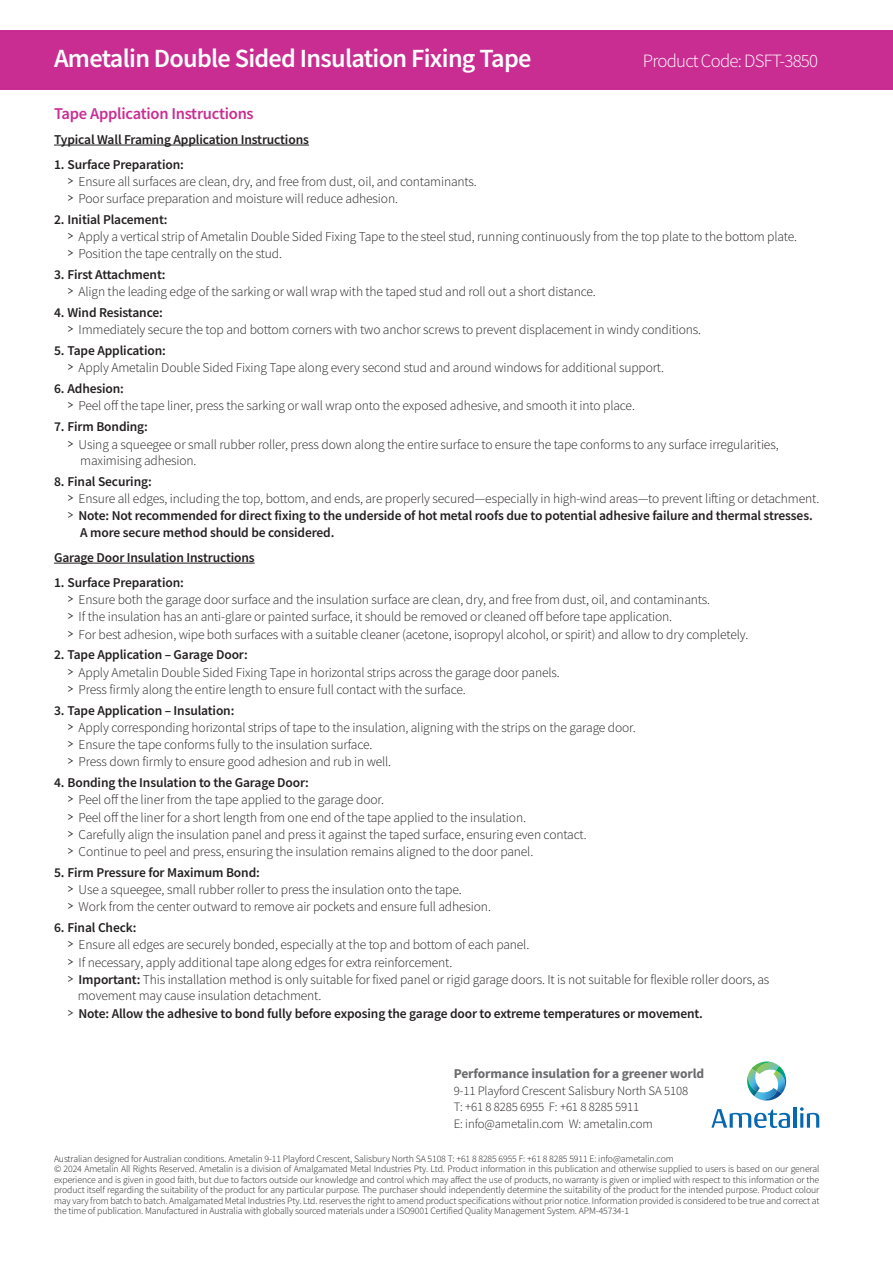
<style>
.page{position:relative;width:893px;height:1263px;background:#fff}
.page>*{position:absolute;margin:0;border:0;box-sizing:border-box;transform-origin:0 0}
.Product_Name{font:600 26.25px "Source Sans Pro";letter-spacing:-.025em;color:#fff}
.Product_Code{font:300 18.75px "Source Sans Pro";letter-spacing:-.04em;color:#fff}
.Sub-header{font:600 16.5px "Source Sans Pro";letter-spacing:-.015em;color:#c92d92}
.body_copy{font:300 13.5px/17.2px "Source Sans Pro";letter-spacing:-.01em;color:#231f20}
.body_copy-2{font:600 13.5px "Source Sans Pro";letter-spacing:-.01em;color:#231f20}
.Slogan{font:700 13.5px "Source Sans Pro";letter-spacing:-.01em;color:#6c6c70}
.Ametalin_Address{font:300 12.75px "Source Sans Pro";letter-spacing:-.01em;color:#231f20}
.fine_print{font:300 9.75px/10.5px "Source Sans Pro";letter-spacing:-.01em;color:#231f20;text-align:justify}
.s1{font-weight:600}
.s2{font-family:"Geosans";font-size:19.5px}
.s3{font-family:"Geosans";font-weight:300;font-size:19.5px}
</style>
<div class="page">
<div style="left:0;top:30px;width:893px;height:59px;background:#c92d92"></div>
<svg style="left:711px;top:1109px;width:79px;height:19px"></svg>
<hr style="left:793px;top:1107px;width:3px;height:21px;background:#0668b0">
<svg style="left:800px;top:1107px;width:19px;height:21px"></svg>
<svg style="left:747px;top:1061px;width:40px;height:40px"></svg>
<hr style="left:54px;top:145px;width:255px;height:1px;background:#231f20">
<hr style="left:54px;top:563px;width:201px;height:1px;background:#231f20">
<p class="Product_Name" style="left:54px;top:41px;width:479px">Ametalin Double Sided Insulation Fixing Tape</p>
<p class="Product_Code" style="left:643px;top:49px;width:177px">Product Code: DSFT-3850</p>
<p class="Sub-header" style="left:54px;top:102px;width:201px">Tape Application Instructions</p>
<p class="body_copy-2" style="left:54px;top:130px;width:256px">Typical Wall Framing Application Instructions</p>
<p class="body_copy" style="left:68px;top:156px;width:411px;text-indent:-14px"><span class="s1">1. Surface Preparation:<br></span><span class="s2">&gt;</span> Ensure all surfaces are clean, dry, and free from dust, oil, and contaminants. <span class="s2">&gt;</span> Poor surface preparation and moisture will reduce adhesion.</p>
<p class="body_copy" style="left:68px;top:211px;width:731px;text-indent:-14px"><span class="s1">2. Initial Placement:<br></span><span class="s2">&gt;</span> Apply a vertical strip of Ametalin Double Sided Fixing Tape to the steel stud, running continuously from the top plate to the bottom plate. <span class="s2">&gt;</span> Position the tape centrally on the stud.</p>
<p class="body_copy" style="left:68px;top:266px;width:530px;text-indent:-14px"><span class="s1">3. First Attachment:<br></span><span class="s2">&gt;</span> Align the leading edge of the sarking or wall wrap with the taped stud and roll out a short distance.</p>
<p class="body_copy" style="left:68px;top:304px;width:635px;text-indent:-14px"><span class="s1">4. Wind Resistance:<br></span><span class="s2">&gt;</span> Immediately secure the top and bottom corners with two anchor screws to prevent displacement in windy conditions.</p>
<p class="body_copy" style="left:68px;top:342px;width:598px;text-indent:-14px"><span class="s1">5. Tape Application:<br></span><span class="s2">&gt;</span> Apply Ametalin Double Sided Fixing Tape along every second stud and around windows for additional support.</p>
<p class="body_copy" style="left:68px;top:380px;width:569px;text-indent:-14px"><span class="s1">6. Adhesion:<br></span><span class="s2">&gt;</span> Peel off the tape liner, press the sarking or wall wrap onto the exposed adhesive, and smooth it into place.</p>
<p class="body_copy-2" style="left:54px;top:418px;width:95px">7. Firm Bonding:</p>
<p class="body_copy" style="left:68px;top:435px;width:713px"><span class="s2">&gt;</span> Using a squeegee or small rubber roller, press down along the entire surface to ensure the tape conforms to any surface irregularities,</p>
<p class="body_copy" style="left:80px;top:452px;width:118px">maximising adhesion.</p>
<p class="body_copy-2" style="left:54px;top:472px;width:99px">8. Final Securing:</p>
<p class="body_copy" style="left:68px;top:490px;width:753px"><span class="s2">&gt;</span> Ensure all edges, including the top, bottom, and ends, are properly secured—especially in high-wind areas—to prevent lifting or detachment.</p>
<p class="body_copy-2" style="left:68px;top:507px;width:747px"><span class="s3">&gt;</span> Note: Not recommended for direct fixing to the underside of hot metal roofs due to potential adhesive failure and thermal stresses.</p>
<p class="body_copy-2" style="left:80px;top:523px;width:256px">A more secure method should be considered.</p>
<p class="body_copy-2" style="left:54px;top:548px;width:202px">Garage Door Insulation Instructions</p>
<p class="body_copy" style="left:68px;top:574px;width:682px;text-indent:-14px"><span class="s1">1. Surface Preparation:<br></span><span class="s2">&gt;</span> Ensure both the garage door surface and the insulation surface are clean, dry, and free from dust, oil, and contaminants.<br><span class="s2">&gt;</span> If the insulation has an anti-glare or painted surface, it should be removed or cleaned off before tape application.<br><span class="s2">&gt;</span> For best adhesion, wipe both surfaces with a suitable cleaner (acetone, isopropyl alcohol, or spirit) and allow to dry completely.</p>
<p class="body_copy" style="left:68px;top:646px;width:494px;text-indent:-14px"><span class="s1">2. Tape Application – Garage Door:<br></span><span class="s2">&gt;</span> Apply Ametalin Double Sided Fixing Tape in horizontal strips across the garage door panels. <span class="s2">&gt;</span> Press firmly along the entire length to ensure full contact with the surface.</p>
<p class="body_copy" style="left:68px;top:701px;width:570px;text-indent:-14px"><span class="s1">3. Tape Application – Insulation:<br></span><span class="s2">&gt;</span> Apply corresponding horizontal strips of tape to the insulation, aligning with the strips on the garage door. <span class="s2">&gt;</span> Ensure the tape conforms fully to the insulation surface.<br><span class="s2">&gt;</span> Press down firmly to ensure good adhesion and rub in well.</p>
<p class="body_copy" style="left:68px;top:774px;width:521px;text-indent:-14px"><span class="s1">4. Bonding the Insulation to the Garage Door:<br></span><span class="s2">&gt;</span> Peel off the liner from the tape applied to the garage door.<br><span class="s2">&gt;</span> Peel off the liner for a short length from one end of the tape applied to the insulation.<br><span class="s2">&gt;</span> Carefully align the insulation panel and press it against the taped surface, ensuring even contact. <span class="s2">&gt;</span> Continue to peel and press, ensuring the insulation remains aligned to the door panel.</p>
<p class="body_copy" style="left:68px;top:864px;width:425px;text-indent:-14px"><span class="s1">5. Firm Pressure for Maximum Bond:<br></span><span class="s2">&gt;</span> Use a squeegee, small rubber roller to press the insulation onto the tape.<br><span class="s2">&gt;</span> Work from the center outward to remove air pockets and ensure full adhesion.</p>
<p class="body_copy-2" style="left:54px;top:919px;width:84px">6. Final Check:</p>
<p class="body_copy" style="left:68px;top:936px;width:463px"><span class="s2">&gt;</span> Ensure all edges are securely bonded, especially at the top and bottom of each panel.</p>
<p class="body_copy" style="left:68px;top:953px;width:387px"><span class="s2">&gt;</span> If necessary, apply additional tape along edges for extra reinforcement.</p>
<p class="body_copy" style="left:68px;top:971px;width:703px"><span class="s2">&gt;</span> <span class="s1">Important:</span> This installation method is only suitable for fixed panel or rigid garage doors. It is not suitable for flexible roller doors, as</p>
<p class="body_copy" style="left:78px;top:987px;width:245px">movement may cause insulation detachment.</p>
<p class="body_copy-2" style="left:68px;top:1004px;width:637px"><span class="s3">&gt;</span> Note: Allow the adhesive to bond fully before exposing the garage door to extreme temperatures or movement.</p>
<p class="Slogan" style="left:454px;top:1065px;width:252px">Performance insulation for a greener world</p>
<p class="Ametalin_Address" style="left:454px;top:1083px;width:236px">9-11 Playford Crescent Salisbury North SA 5108</p>
<p class="Ametalin_Address" style="left:454px;top:1099px;width:187px">T: +61 8 8285 6955 F: +61 8 8285 5911</p>
<p class="Ametalin_Address" style="left:454px;top:1116px;width:201px">E: info@ametalin.com W: ametalin.com</p>
<p class="fine_print" style="left:54px;top:1153px;width:621px">Australian designed for Australian conditions. Ametalin 9-11 Playford Crescent, Salisbury North SA 5108 T: +61 8 8285 6955 F: +61 8 8285 5911 E: info@ametalin.com</p>
<p class="fine_print" style="left:54px;top:1164px;width:767px">© 2024 Ametalin All Rights Reserved. Ametalin is a division of Amalgamated Metal Industries Pty. Ltd. Product information in this publication and otherwise supplied to users is based on our general experience and is given in good faith, but due to factors outside our knowledge and control which may affect the use of products, no warranty is given or implied with respect to this information or the product itself regarding the suitability of the product for any particular purpose. The purchaser should independently determine the suitability of the product for the intended purpose. Product colour may vary from batch to batch. Amalgamated Metal Industries Pty. Ltd. reserves the right to amend product specifications without prior notice. Information provided is considered to be true and correct at the time of publication. Manufactured in Australia with globally sourced materials under a ISO9001 Certified Quality Management System. APM-45734-1</p>
</div>
